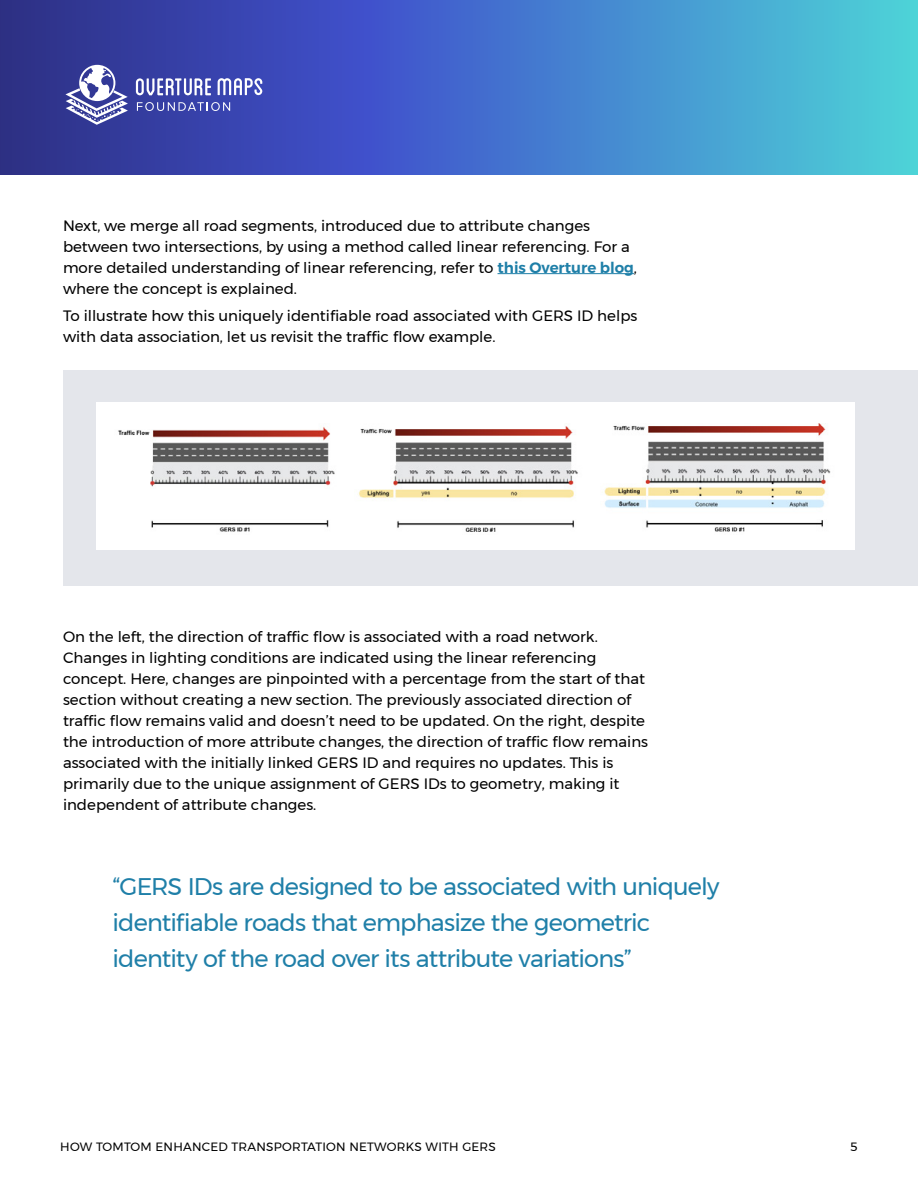
<style>
.page{position:relative;width:918px;height:1188px;background:#fff}
.page>*{position:absolute;margin:0;border:0;box-sizing:border-box;transform-origin:0 0}
.t1{font:24px/36px "Montserrat";letter-spacing:-.035em;color:#1f7fa8}
.t2{font:15px/21px "Montserrat";color:#000}
.t3{font:12px "Montserrat";letter-spacing:.02em;color:#000}
.s1{font-weight:600;color:#1f7fa8}
</style>
<div class="page">
<svg style="left:0;top:0;width:918px;height:175px;background:#4073c2"></svg>
<svg style="left:136px;top:78px;width:75px;height:17px"></svg>
<svg style="left:218px;top:78px;width:44px;height:17px"></svg>
<svg style="left:137px;top:102px;width:93px;height:9px"></svg>
<svg style="left:65px;top:65px;width:63px;height:60px"></svg>
<hr style="left:498px;top:273px;width:136px;height:1px;background:#1f7fa8">
<div style="left:63px;top:370px;width:855px;height:216px;background:#e4e6eb"></div>
<div style="left:97px;top:403px;width:758px;height:147px;background:#fff"></div>
<img style="left:118px;top:423px;width:713px;height:109px">
<p class="t2" style="left:63px;top:215px;width:576px">Next, we merge all road segments, introduced due to attribute changes between two intersections, by using a method called linear referencing. For a more detailed understanding of linear referencing, refer to <span class="s1">this Overture blog</span>, where the concept is explained.</p>
<p class="t2" style="left:63px;top:305px;width:576px">To illustrate how this uniquely identifiable road associated with GERS ID helps with data association, let us revisit the traffic flow example.</p>
<p class="t2" style="left:63px;top:626px;width:587px">On the left, the direction of traffic flow is associated with a road network.<br>Changes in lighting conditions are indicated using the linear referencing concept. Here, changes are pinpointed with a percentage from the start of that section without creating a new section. The previously associated direction of traffic flow remains valid and doesn’t need to be updated. On the right, despite the introduction of more attribute changes, the direction of traffic flow remains associated with the initially linked GERS ID and requires no updates. This is primarily due to the unique assignment of GERS IDs to geometry, making it independent of attribute changes.</p>
<h1 class="t1" style="left:112px;top:868px;width:609px">“GERS IDs are designed to be associated with uniquely identifiable roads that emphasize the geometric identity of the road over its attribute variations”</h1>
<p class="t3" style="left:60px;top:1138px;width:437px">HOW TOMTOM ENHANCED TRANSPORTATION NETWORKS WITH GERS</p>
<p class="t3" style="left:850px;top:1138px;width:9px">5</p>
</div>
